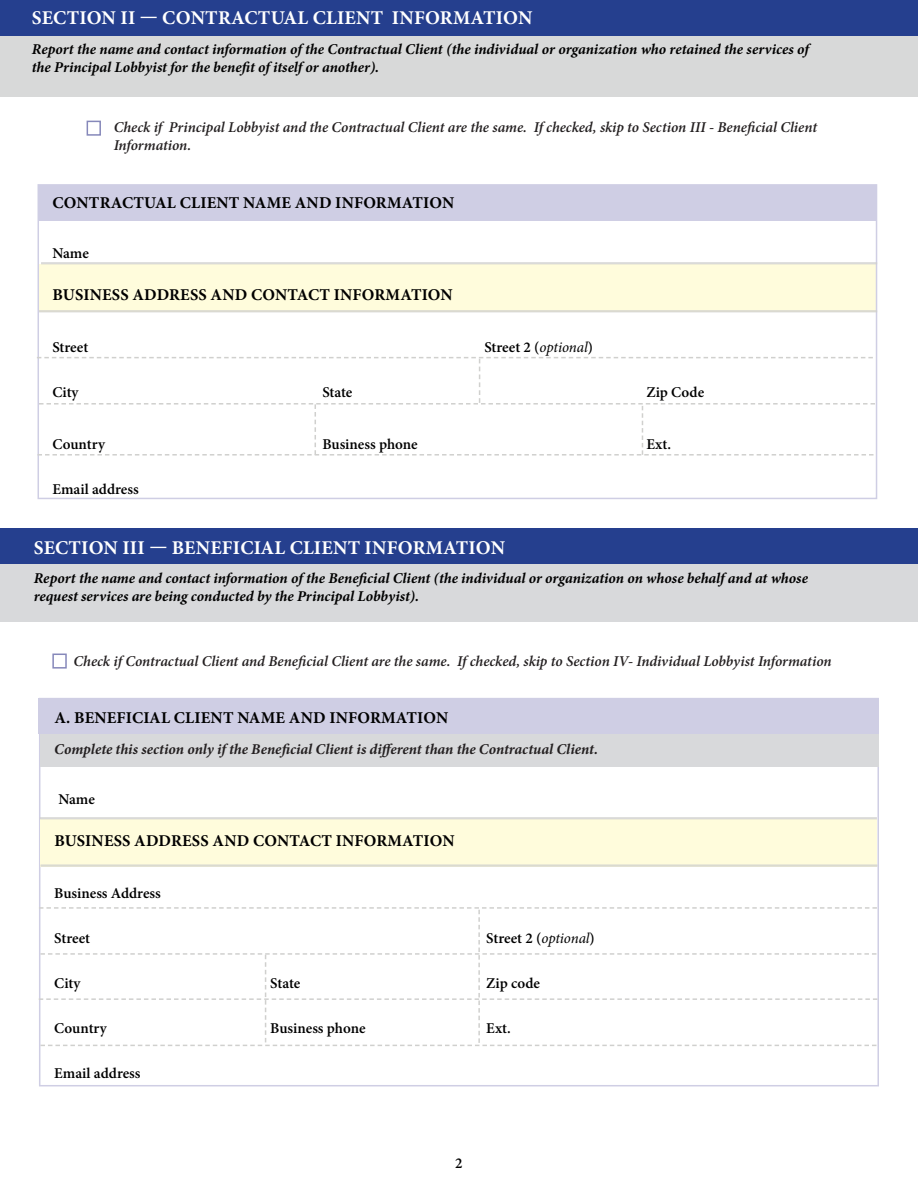
<style>
.page{position:relative;width:918px;height:1188px;background:#fff}
.page>*{position:absolute;margin:0;border:0;box-sizing:border-box;transform-origin:0 0}
.t1{font:700 19.5px "Minion Pro";letter-spacing:.01em;color:#fff}
.t2{font:700 16.5px "Minion Pro";letter-spacing:.01em;color:#000}
.t3{font:italic 700 15px/18px "Minion Pro";letter-spacing:-.005em;color:#000}
.t4{font:italic 600 15px/18px "Minion Pro";letter-spacing:-.005em;color:#231f20}
.t5{font:600 15px "Minion Pro";color:#000}
.t6{font:italic 700 15px "Minion Pro";letter-spacing:-.005em;color:#231f20}
.s1{font-weight:400;font-style:italic}
</style>
<div class="page">
<div style="left:0;top:35px;width:918px;height:62px;background:#d8d9d9"></div>
<div style="left:39px;top:264px;width:838px;height:47px;background:#fffcdc"></div>
<div style="left:38px;top:186px;width:839px;height:35px;background:#cfcee4"></div>
<div style="left:38px;top:184px;width:839px;height:315px;border:2px solid #cfcee4"></div>
<hr style="left:39px;top:311px;width:838px;height:1px;background:#d0d0ce">
<hr style="left:41px;top:263px;width:836px;height:1px;background:#d0d0ce">
<svg style="left:37px;top:357px;width:838px;height:99px"></svg>
<div style="left:87px;top:121px;width:14px;height:15px;border:2px solid #8688ba"></div>
<div style="left:1px;top:1px;width:917px;height:35px;background:#253f8e"></div>
<div style="left:0;top:529px;width:918px;height:35px;background:#253f8e"></div>
<div style="left:1px;top:564px;width:917px;height:58px;background:#d8d9db"></div>
<div style="left:40px;top:819px;width:837px;height:48px;background:#fffcdc"></div>
<div style="left:40px;top:733px;width:839px;height:34px;background:#d8d9db"></div>
<div style="left:39px;top:698px;width:840px;height:35px;background:#cfcee4"></div>
<hr style="left:40px;top:818px;width:837px;height:1px;background:#d0d0ce">
<hr style="left:41px;top:865px;width:836px;height:1px;background:#d0d0ce">
<hr style="left:41px;top:866px;width:836px;height:1px;background:#d0d0ce">
<svg style="left:39px;top:907px;width:838px;height:139px"></svg>
<div style="left:52px;top:654px;width:15px;height:15px;border:2px solid #8688ba"></div>
<p class="t1" style="left:32px;top:4px;width:502px">SECTION II — CONTRACTUAL CLIENT INFORMATION</p>
<p class="t3" style="left:32px;top:40px;width:779px">Report the name and contact information of the Contractual Client (the individual or organization who retained the services of the Principal Lobbyist for the benefit of itself or another).</p>
<p class="t4" style="left:114px;top:118px;width:705px">Check if Principal Lobbyist and the Contractual Client are the same. If checked, skip to Section III - Beneficial Client<br>Information.</p>
<p class="t2" style="left:52px;top:191px;width:403px">CONTRACTUAL CLIENT NAME AND INFORMATION</p>
<p class="t5" style="left:52px;top:243px;width:38px">Name</p>
<p class="t2" style="left:52px;top:284px;width:402px">BUSINESS ADDRESS AND CONTACT INFORMATION</p>
<p class="t5" style="left:52px;top:337px;width:37px">Street</p>
<p class="t5" style="left:484px;top:337px;width:110px">Street 2 (<span class="s1">optional</span>)</p>
<p class="t5" style="left:52px;top:382px;width:28px">City</p>
<p class="t5" style="left:322px;top:382px;width:31px">State</p>
<p class="t5" style="left:646px;top:382px;width:59px">Zip Code</p>
<p class="t5" style="left:52px;top:434px;width:54px">Country</p>
<p class="t5" style="left:322px;top:434px;width:97px">Business phone</p>
<p class="t5" style="left:646px;top:434px;width:26px">Ext.</p>
<p class="t5" style="left:52px;top:479px;width:88px">Email address</p>
<p class="t1" style="left:34px;top:534px;width:473px">SECTION III — BENEFICIAL CLIENT INFORMATION</p>
<p class="t3" style="left:34px;top:569px;width:776px">Report the name and contact information of the Beneficial Client (the individual or organization on whose behalf and at whose request services are being conducted by the Principal Lobbyist).</p>
<p class="t4" style="left:74px;top:652px;width:760px">Check if Contractual Client and Beneficial Client are the same. If checked, skip to Section IV- Individual Lobbyist Information</p>
<p class="t2" style="left:54px;top:706px;width:395px">A. BENEFICIAL CLIENT NAME AND INFORMATION</p>
<p class="t6" style="left:54px;top:739px;width:545px">Complete this section only if the Beneficial Client is different than the Contractual Client.</p>
<p class="t5" style="left:58px;top:788px;width:38px">Name</p>
<p class="t2" style="left:54px;top:830px;width:402px">BUSINESS ADDRESS AND CONTACT INFORMATION</p>
<p class="t5" style="left:54px;top:883px;width:108px">Business Address</p>
<p class="t5" style="left:54px;top:928px;width:37px">Street</p>
<p class="t5" style="left:486px;top:928px;width:110px">Street 2 (<span class="s1">optional</span>)</p>
<p class="t5" style="left:54px;top:973px;width:28px">City</p>
<p class="t5" style="left:270px;top:973px;width:31px">State</p>
<p class="t5" style="left:486px;top:973px;width:55px">Zip code</p>
<p class="t5" style="left:54px;top:1018px;width:54px">Country</p>
<p class="t5" style="left:270px;top:1018px;width:97px">Business phone</p>
<p class="t5" style="left:486px;top:1018px;width:26px">Ext.</p>
<p class="t5" style="left:54px;top:1063px;width:88px">Email address</p>
<p class="t5" style="left:455px;top:1153px;width:9px">2</p>
</div>
